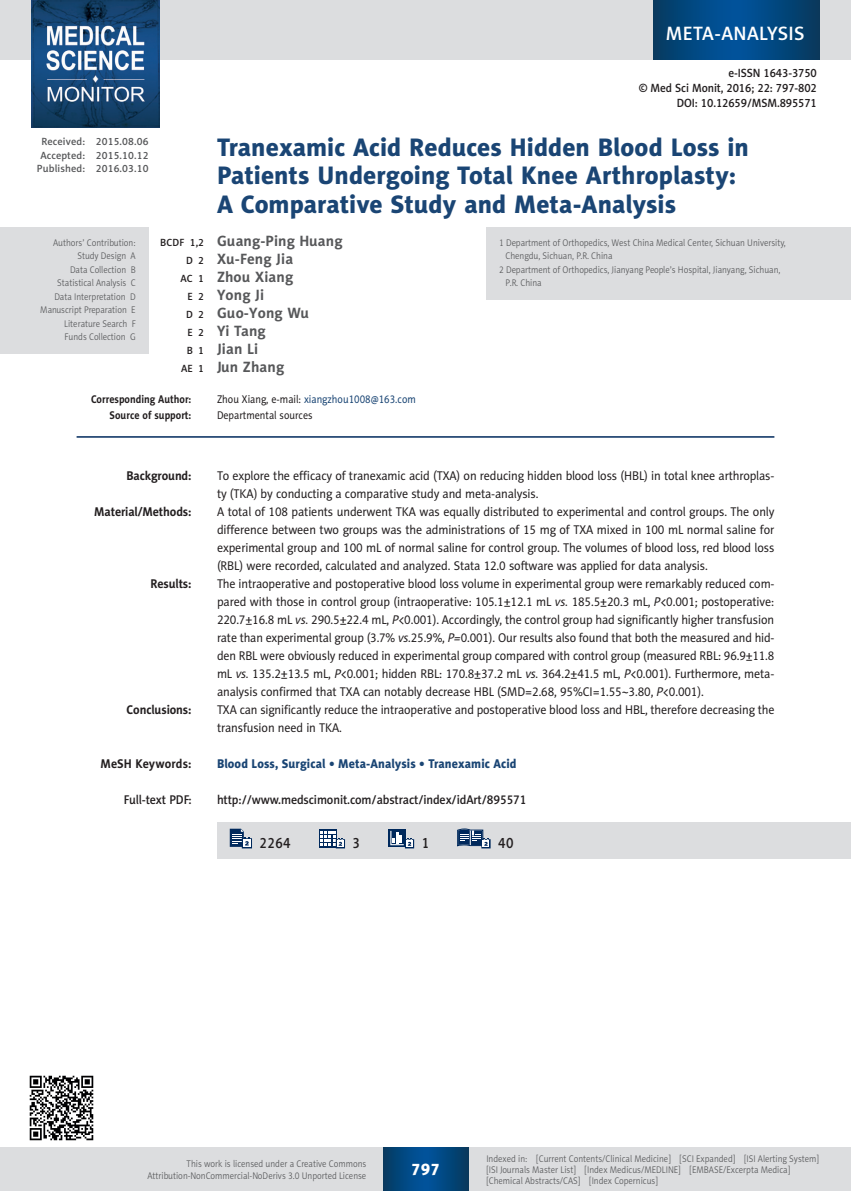
<style>
.page{position:relative;width:851px;height:1191px;background:#fff}
.page>*{position:absolute;margin:0;border:0;box-sizing:border-box;transform-origin:0 0}
.MSM_Tytul{font:25.5px/28.5px "Naomi Sans EFN Heavy";color:#1a4574}
.t1{font:19.5px "Naomi Sans EFN Medium";letter-spacing:.01em;color:#fff}
.t2{font:16.5px "Naomi Sans EFN Heavy";color:#fff}
.MSM_Autorzy{font:700 15px "Naomi Sans EFN";letter-spacing:.01em;color:#57585a}
.MSM_dane{font:15px "Naomi Sans EFN Medium";letter-spacing:.03em;color:#231f20;scale:.9 1}
.MSM_Summary_body{font:12.75px/18px "Naomi Sans EFN";letter-spacing:-.01em;color:#231f20;scale:.95 1}
.MSM_full_text_pdf{font:12.75px "Naomi Sans EFN Medium";letter-spacing:-.01em;color:#231f20;scale:.95 1}
.MSM_Summary_body-2{font:700 12.75px "Naomi Sans EFN";letter-spacing:-.01em;color:#231f20;scale:.95 1}
.MSM_keywords{font:12.75px "Naomi Sans EFN Heavy";letter-spacing:.005em;color:#1a4574;scale:.95 1}
.MSM_keywords-2{font:700 12.75px "Naomi Sans EFN";letter-spacing:.005em;color:#231f20;scale:.95 1}
.MSM_full_text_pdf-2{font:12px "Naomi Sans EFN Medium";letter-spacing:-.01em;color:#231f20;scale:.95 1}
.MSM_Adres{font:11.25px "Naomi Sans EFN";color:#1a4574;scale:.9 1}
.MSM_Adres-2{font:700 11.25px "Naomi Sans EFN";color:#231f20;scale:.9 1}
.MSM_Support{font:11.25px "Naomi Sans EFN";color:#231f20;scale:.9 1}
.MSM_Support-2{font:700 11.25px "Naomi Sans EFN";color:#231f20;scale:.9 1}
.t3{font:10.5px "Naomi Sans EFN Medium";letter-spacing:.01em;color:#57585a}
.MSM_Afiliacja{font:9.75px/11.2px "Naomi Sans EFN Light";color:#57585a;scale:.9 1}
.s1{font-family:"Naomi Sans EFN Medium";font-weight:400;font-size:10.5px;color:#231f20}
.s2{color:#231f20}
.s3{font-style:italic}
</style>
<div class="page">
<div style="left:217px;top:822px;width:633px;height:36px;background:#dcdddf"></div>
<svg style="left:230px;top:828px;width:22px;height:20px"></svg>
<div style="left:319px;top:829px;width:17px;height:18px;background:#00295c"></div>
<svg style="left:320px;top:830px;width:25px;height:18px"></svg>
<div style="left:388px;top:829px;width:18px;height:18px;background:#00295c"></div>
<svg style="left:390px;top:831px;width:24px;height:17px"></svg>
<svg style="left:457px;top:828px;width:33px;height:20px"></svg>
<hr style="left:77px;top:436px;width:697px;height:2px;background:#00295c">
<div style="left:0;top:228px;width:148px;height:126px;background:#dcdddf"></div>
<div style="left:486px;top:228px;width:364px;height:72px;background:#dcdddf"></div>
<img style="left:29px;top:1075px;width:65px;height:66px">
<div style="left:0;top:1148px;width:850px;height:43px;background:#dcdddf"></div>
<svg style="left:383px;top:1147px;width:85px;height:43px;background:#02477e"></svg>
<div style="left:0;top:0;width:850px;height:60px;background:#dcdddf"></div>
<img style="left:32px;top:0;width:127px;height:128px">
<svg style="left:653px;top:0;width:166px;height:60px;background:#02477e"></svg>
<h2 class="t1" style="left:665px;top:22px;width:140px">META-ANALYSIS</h2>
<p class="MSM_full_text_pdf-2" style="left:728px;top:66px;width:95px">e-ISSN 1643-3750</p>
<p class="MSM_full_text_pdf-2" style="left:638px;top:81px;width:189px">© Med Sci Monit, 2016; 22: 797-802</p>
<p class="MSM_full_text_pdf-2" style="left:676px;top:96px;width:149px">DOI: 10.12659/MSM.895571</p>
<p class="MSM_Tytul" style="left:217px;top:132px;width:533px">Tranexamic Acid Reduces Hidden Blood Loss in<br>Patients Undergoing Total Knee Arthroplasty:<br>A Comparative Study and Meta-Analysis</p>
<p class="MSM_Autorzy" style="left:160px;top:232px;width:184px"><span class="s1">BCDF 1,2</span> Guang-Ping Huang</p>
<p class="MSM_Autorzy" style="left:186px;top:250px;width:109px"><span class="s1">D 2</span> Xu-Feng Jia</p>
<p class="MSM_Autorzy" style="left:180px;top:268px;width:114px"><span class="s1">AC 1</span> Zhou Xiang</p>
<p class="MSM_Autorzy" style="left:187px;top:286px;width:78px"><span class="s1">E 2</span> Yong Ji</p>
<p class="MSM_Autorzy" style="left:186px;top:304px;width:125px"><span class="s1">D 2</span> Guo-Yong Wu</p>
<p class="MSM_Autorzy" style="left:187px;top:322px;width:80px"><span class="s1">E 2</span> Yi Tang</p>
<p class="MSM_Autorzy" style="left:187px;top:340px;width:73px"><span class="s1">B 1</span> Jian Li</p>
<p class="MSM_Autorzy" style="left:181px;top:358px;width:105px"><span class="s1">AE 1</span> Jun Zhang</p>
<p class="MSM_Adres-2" style="left:91px;top:393px;width:113px">Corresponding Author:</p>
<p class="MSM_Adres" style="left:217px;top:393px;width:222px"><span class="s2">Zhou Xiang, e-mail:</span> xiangzhou1008@163.com</p>
<p class="MSM_Support-2" style="left:110px;top:409px;width:92px">Source of support:</p>
<p class="MSM_Support" style="left:217px;top:409px;width:108px">Departmental sources</p>
<p class="t3" style="left:41px;top:136px;width:109px">Received: 2015.08.06</p>
<p class="t3" style="left:40px;top:149px;width:110px">Accepted: 2015.10.12</p>
<p class="t3" style="left:37px;top:163px;width:113px">Published: 2016.03.10</p>
<p class="MSM_Afiliacja" style="left:53px;top:237px;width:93px">Authors’ Contribution:</p>
<p class="MSM_Afiliacja" style="left:77px;top:250px;width:66px">Study Design A</p>
<p class="MSM_Afiliacja" style="left:70px;top:264px;width:74px">Data Collection B</p>
<p class="MSM_Afiliacja" style="left:57px;top:277px;width:89px">Statistical Analysis C</p>
<p class="MSM_Afiliacja" style="left:54px;top:291px;width:92px">Data Interpretation D</p>
<p class="MSM_Afiliacja" style="left:40px;top:304px;width:107px">Manuscript Preparation E</p>
<p class="MSM_Afiliacja" style="left:64px;top:318px;width:81px">Literature Search F</p>
<p class="MSM_Afiliacja" style="left:65px;top:331px;width:80px">Funds Collection G</p>
<p class="MSM_Afiliacja" style="left:505px;top:236px;width:313px;line-height:13.5px;text-indent:-6px">1 Department of Orthopedics, West China Medical Center, Sichuan University,<br>Chengdu, Sichuan, P.R. China</p>
<p class="MSM_Afiliacja" style="left:505px;top:263px;width:307px;line-height:13.5px;text-indent:-6px">2 Department of Orthopedics, Jianyang People’s Hospital, Jianyang, Sichuan,<br>P.R. China</p>
<p class="MSM_Summary_body-2" style="left:126px;top:468px;width:70px">Background:</p>
<p class="MSM_Summary_body" style="left:217px;top:467px;width:588px">To explore the efficacy of tranexamic acid (TXA) on reducing hidden blood loss (HBL) in total knee arthroplas&shy;ty (TKA) by conducting a comparative study and meta-analysis.</p>
<p class="MSM_Summary_body-2" style="left:94px;top:504px;width:104px">Material/Methods:</p>
<p class="MSM_Summary_body" style="left:217px;top:503px;width:588px;text-align:justify">A total of 108 patients underwent TKA was equally distributed to experimental and control groups. The only difference between two groups was the administrations of 15 mg of TXA mixed in 100 mL normal saline for experimental group and 100 mL of normal saline for control group. The volumes of blood loss, red blood loss (RBL) were recorded, calculated and analyzed. Stata 12.0 software was applied for data analysis.</p>
<p class="MSM_Summary_body-2" style="left:150px;top:576px;width:45px">Results:</p>
<p class="MSM_Summary_body" style="left:217px;top:575px;width:588px;text-align:justify">The intraoperative and postoperative blood loss volume in experimental group were remarkably reduced com&shy;pared with those in control group (intraoperative: 105.1±12.1 mL <span class="s3">vs.</span> 185.5±20.3 mL, <span class="s3">P</span>&lt;0.001; postoperative:<br>220.7±16.8 mL <span class="s3">vs.</span> 290.5±22.4 mL, <span class="s3">P</span>&lt;0.001). Accordingly, the control group had significantly higher transfusion rate than experimental group (3.7% <span class="s3">vs.</span>25.9%, <span class="s3">P=</span>0.001). Our results also found that both the measured and hid&shy;den RBL were obviously reduced in experimental group compared with control group (measured RBL: 96.9±11.8 mL <span class="s3">vs.</span> 135.2±13.5 mL, <span class="s3">P</span>&lt;0.001; hidden RBL: 170.8±37.2 mL <span class="s3">vs.</span> 364.2±41.5 mL, <span class="s3">P</span>&lt;0.001). Furthermore, meta&shy;analysis confirmed that TXA can notably decrease HBL (SMD=2.68, 95%CI=1.55~3.80, <span class="s3">P</span>&lt;0.001).</p>
<p class="MSM_Summary_body-2" style="left:127px;top:702px;width:70px">Conclusions:</p>
<p class="MSM_Summary_body" style="left:217px;top:701px;width:588px">TXA can significantly reduce the intraoperative and postoperative blood loss and HBL, therefore decreasing the transfusion need in TKA.</p>
<p class="MSM_keywords-2" style="left:100px;top:756px;width:97px">MeSH Keywords:</p>
<p class="MSM_keywords" style="left:217px;top:756px;width:317px">Blood Loss, Surgical • Meta-Analysis • Tranexamic Acid</p>
<p class="MSM_full_text_pdf" style="left:124px;top:792px;width:73px">Full-text PDF:</p>
<p class="MSM_full_text_pdf" style="left:217px;top:792px;width:327px">http://www.medscimonit.com/abstract/index/idArt/895571</p>
<p class="MSM_dane" style="left:259px;top:834px;width:36px">2264</p>
<p class="MSM_dane" style="left:352px;top:834px;width:10px">3</p>
<p class="MSM_dane" style="left:421px;top:834px;width:10px">1</p>
<p class="MSM_dane" style="left:498px;top:834px;width:19px">40</p>
<p class="MSM_Afiliacja" style="left:147px;top:1158px;width:245px;text-align:right">This work is licensed under a Creative Commons<br>Attribution-NonCommercial-NoDerivs 3.0 Unported License</p>
<p class="t2" style="left:411px;top:1159px;width:30px">797</p>
<p class="MSM_Afiliacja" style="left:486px;top:1152px;width:371px">Indexed in: [Current Contents/Clinical Medicine] [SCI Expanded] [ISI Alerting System] [ISI Journals Master List] [Index Medicus/MEDLINE] [EMBASE/Excerpta Medica] [Chemical Abstracts/CAS] [Index Copernicus]</p>
</div>
